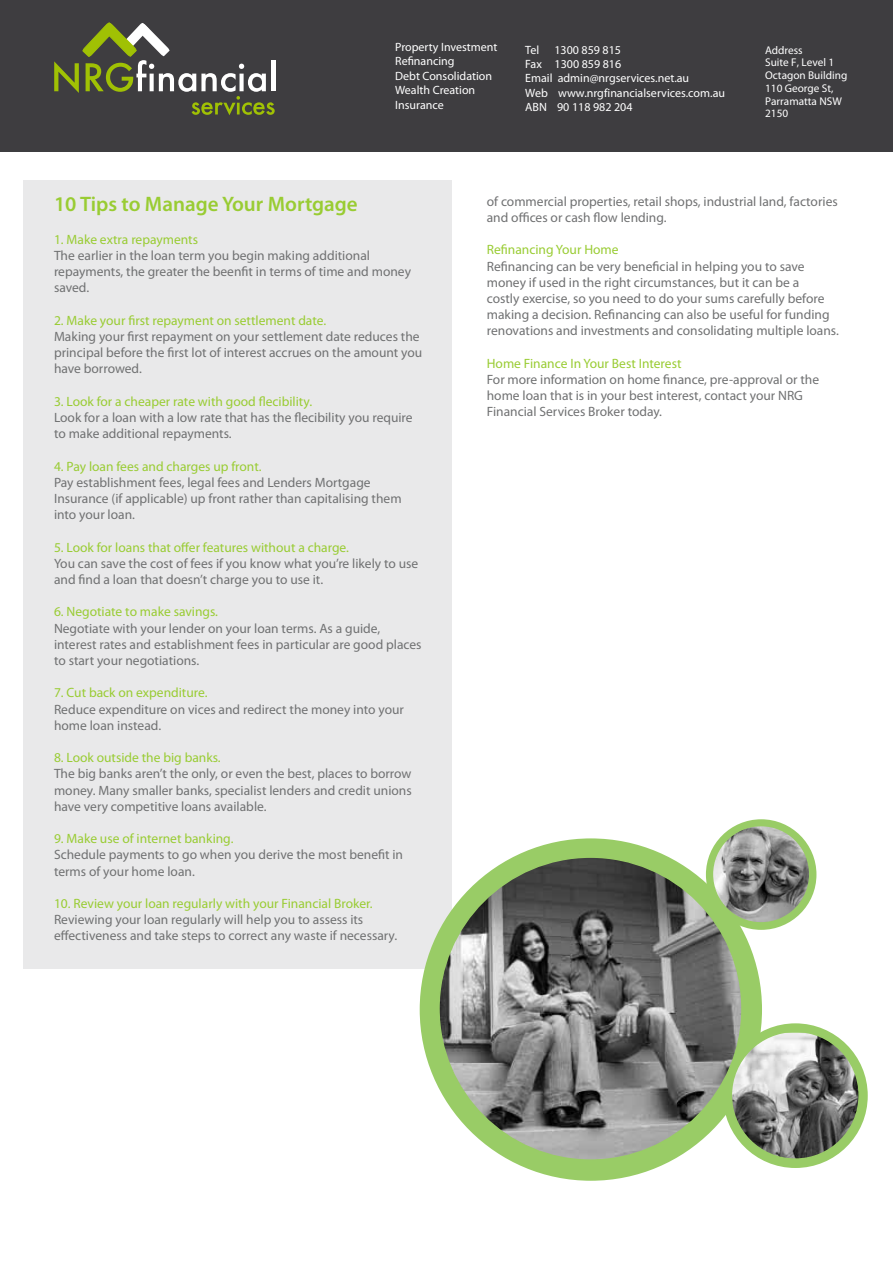
<style>
.page{position:relative;width:893px;height:1263px;background:#fff}
.page>*{position:absolute;margin:0;border:0;box-sizing:border-box;transform-origin:0 0}
.t1{font:600 21px "Myriad Pro";color:#9c3}
.t2{font:13.5px/16.2px "Myriad Pro";color:#707172}
.t3{font:13.5px "Myriad Pro";color:#9c3}
.t4{font:12px/14.4px "Myriad Pro";color:#fff}
.t5{font:11.25px "Myriad Pro";color:#fff}
</style>
<div class="page">
<div style="left:23px;top:181px;width:429px;height:788px;background:#e9e9ea"></div>
<div style="left:0;top:0;width:893px;height:152px;background:#3e3d40"></div>
<svg style="left:54px;top:23px;width:221px;height:92px"></svg>
<div style="left:420px;top:838px;width:342px;height:343px;background:#9c6;border-radius:50%"></div>
<div style="left:723px;top:1023px;width:145px;height:145px;background:#9c6;border-radius:50%"></div>
<div style="left:706px;top:819px;width:110px;height:111px;background:#9c6;border-radius:50%"></div>
<img style="left:439px;top:857px;width:303px;height:303px;border-radius:151px">
<img style="left:731px;top:1033px;width:128px;height:126px">
<img style="left:712px;top:825px;width:98px;height:98px;border-radius:49px">
<div style="left:712px;top:825px;width:98px;height:99px;border:2px solid #9c6;border-radius:50%"></div>
<p class="t4" style="left:395px;top:40px;width:104px">Property Investment<br>Refinancing<br>Debt Consolidation<br>Wealth Creation<br>Insurance</p>
<p class="t4" style="left:525px;top:43px;width:15px">Tel</p>
<p class="t4" style="left:554px;top:43px;width:68px">1300 859 815</p>
<p class="t4" style="left:525px;top:57px;width:98px">Fax 1300 859 816</p>
<p class="t4" style="left:525px;top:71px;width:166px">Email admin@nrgservices.net.au</p>
<p class="t4" style="left:525px;top:86px;width:201px">Web www.nrgfinancialservices.com.au</p>
<p class="t4" style="left:525px;top:100px;width:109px">ABN 90 118 982 204</p>
<p class="t5" style="left:765px;top:44px;width:39px">Address</p>
<p class="t5" style="left:765px;top:56px;width:71px">Suite F, Level 1</p>
<p class="t5" style="left:765px;top:69px;width:84px">Octagon Building</p>
<p class="t5" style="left:765px;top:82px;width:70px">110 George St,</p>
<p class="t5" style="left:765px;top:95px;width:78px">Parramatta NSW</p>
<p class="t5" style="left:765px;top:107px;width:25px">2150</p>
<h1 class="t1" style="left:54px;top:193px;width:305px">10 Tips to Manage Your Mortgage</h1>
<p class="t3" style="left:54px;top:232px;width:146px">1. Make extra repayments</p>
<p class="t2" style="left:54px;top:248px;width:359px">The earlier in the loan term you begin making additional repayments, the greater the beenfit in terms of time and money saved.</p>
<p class="t3" style="left:54px;top:313px;width:274px">2. Make your first repayment on settlement date.</p>
<p class="t2" style="left:54px;top:329px;width:370px">Making your first repayment on your settlement date reduces the principal before the first lot of interest accrues on the amount you have borrowed.</p>
<p class="t3" style="left:54px;top:394px;width:260px">3. Look for a cheaper rate with good flecibility.</p>
<p class="t2" style="left:54px;top:410px;width:360px">Look for a loan with a low rate that has the flecibility you require to make additional repayments.</p>
<p class="t3" style="left:54px;top:459px;width:209px">4. Pay loan fees and charges up front.</p>
<p class="t2" style="left:54px;top:474px;width:349px">Pay establishment fees, legal fees and Lenders Mortgage<br>Insurance (if applicable) up front rather than capitalising them into your loan.</p>
<p class="t3" style="left:54px;top:540px;width:296px">5. Look for loans that offer features without a charge.</p>
<p class="t2" style="left:54px;top:555px;width:366px">You can save the cost of fees if you know what you’re likely to use and find a loan that doesn’t charge you to use it.</p>
<p class="t3" style="left:54px;top:604px;width:166px">6. Negotiate to make savings.</p>
<p class="t2" style="left:54px;top:620px;width:369px">Negotiate with your lender on your loan terms. As a guide, interest rates and establishment fees in particular are good places to start your negotiations.</p>
<p class="t3" style="left:54px;top:685px;width:155px">7. Cut back on expenditure.</p>
<p class="t2" style="left:54px;top:701px;width:351px">Reduce expenditure on vices and redirect the money into your home loan instead.</p>
<p class="t3" style="left:54px;top:750px;width:168px">8. Look outside the big banks.</p>
<p class="t2" style="left:54px;top:766px;width:359px;text-align:justify">The big banks aren’t the only, or even the best, places to borrow money. Many smaller banks, specialist lenders and credit unions have very competitive loans available.</p>
<p class="t3" style="left:54px;top:831px;width:181px">9. Make use of internet banking.</p>
<p class="t2" style="left:54px;top:847px;width:351px">Schedule payments to go when you derive the most benefit in terms of your home loan.</p>
<p class="t3" style="left:54px;top:896px;width:320px">10. Review your loan regularly with your Financial Broker.</p>
<p class="t2" style="left:54px;top:912px;width:345px">Reviewing your loan regularly will help you to assess its effectiveness and take steps to correct any waste if necessary.</p>
<p class="t2" style="left:487px;top:193px;width:352px">of commercial properties, retail shops, industrial land, factories and offices or cash flow lending.</p>
<p class="t3" style="left:487px;top:242px;width:133px">Refinancing Your Home</p>
<p class="t2" style="left:487px;top:258px;width:354px">Refinancing can be very beneficial in helping you to save money if used in the right circumstances, but it can be a<br>costly exercise, so you need to do your sums carefully before making a decision. Refinancing can also be useful for funding renovations and investments and consolidating multiple loans.</p>
<p class="t3" style="left:487px;top:356px;width:196px">Home Finance In Your Best Interest</p>
<p class="t2" style="left:487px;top:372px;width:334px">For more information on home finance, pre-approval or the home loan that is in your best interest, contact your NRG<br>Financial Services Broker today.</p>
</div>
